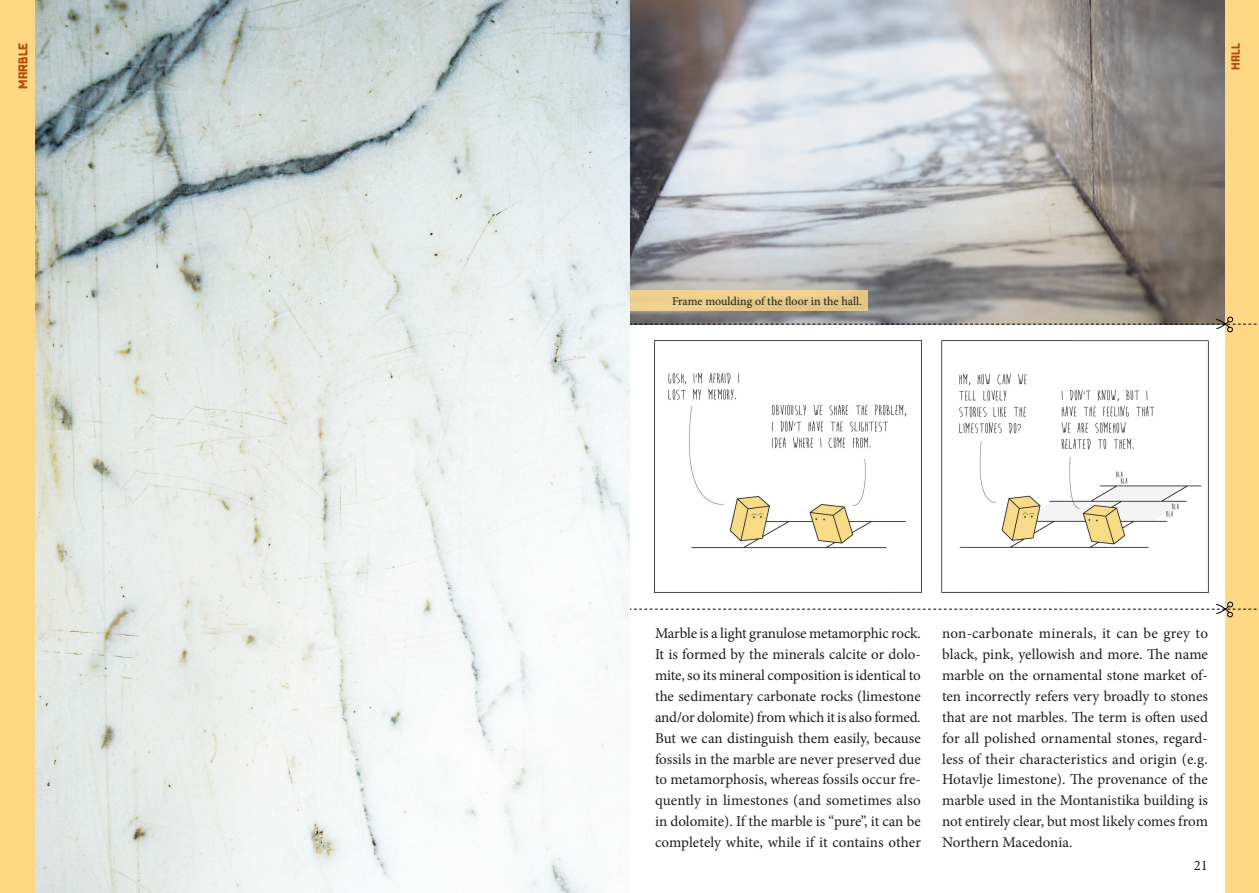
<style>
.page{position:relative;width:1259px;height:893px;background:#fff}
.page>*{position:absolute;margin:0;border:0;box-sizing:border-box;transform-origin:0 0}
.info_okence{font:15px/20.9px "Minion Pro";color:#1d1d1b;text-align:justify}
.t1{font:14.55px "Minion Pro";color:#1d1d1b}
.glavna_poglavja{font:13.5px "Kamenkos";color:#b54b04}
.naslovi_lokacij{font:12.75px "Kamenkos";color:#b54b04}
.info_okence-2{font:12px "Minion Pro";color:#1d1d1b}
</style>
<div class="page">
<img style="left:629px;top:0;width:596px;height:316px">
<div style="left:629px;top:290px;width:239px;height:21px;background:#edcd8b"></div>
<div style="left:1225px;top:0;width:34px;height:893px;background:#ffd886"></div>
<svg style="left:629px;top:601px;width:630px;height:17px"></svg>
<svg style="left:629px;top:316px;width:630px;height:17px"></svg>
<img style="left:654px;top:340px;width:267px;height:252px">
<img style="left:941px;top:340px;width:267px;height:252px">
<img style="left:34px;top:0;width:595px;height:893px">
<div style="left:0;top:0;width:34px;height:893px;background:#ffd886"></div>
<p class="glavna_poglavja" style="left:16px;top:89px;width:48px;rotate:-90deg">MARBLE</p>
<p class="info_okence-2" style="left:672px;top:293px;width:191px">Frame moulding of the floor in the hall.</p>
<p class="naslovi_lokacij" style="left:1228px;top:70px;width:29px;rotate:-90deg">HALL</p>
<p class="info_okence" style="left:655px;top:623px;width:267px">Marble is a light granulose metamorphic rock.<br>It is formed by the minerals calcite or dolo&shy;mite, so its mineral composition is identical to the sedimentary carbonate rocks (limestone and/or dolomite) from which it is also formed.<br>But we can distinguish them easily, because fossils in the marble are never preserved due to metamorphosis, whereas fossils occur fre&shy;quently in limestones (and sometimes also in dolomite). If the marble is “pure”, it can be completely white, while if it contains other</p>
<p class="info_okence" style="left:942px;top:623px;width:267px">non-carbonate minerals, it can be grey to black, pink, yellowish and more. The name marble on the ornamental stone market of&shy;ten incorrectly refers very broadly to stones that are not marbles. The term is often used for all polished ornamental stones, regard&shy;less of their characteristics and origin (e.g.<br>Hotavlje limestone). The provenance of the marble used in the Montanistika building is not entirely clear, but most likely comes from Northern Macedonia.</p>
<p class="t1" style="left:1194px;top:856px;width:15px">21</p>
</div>
